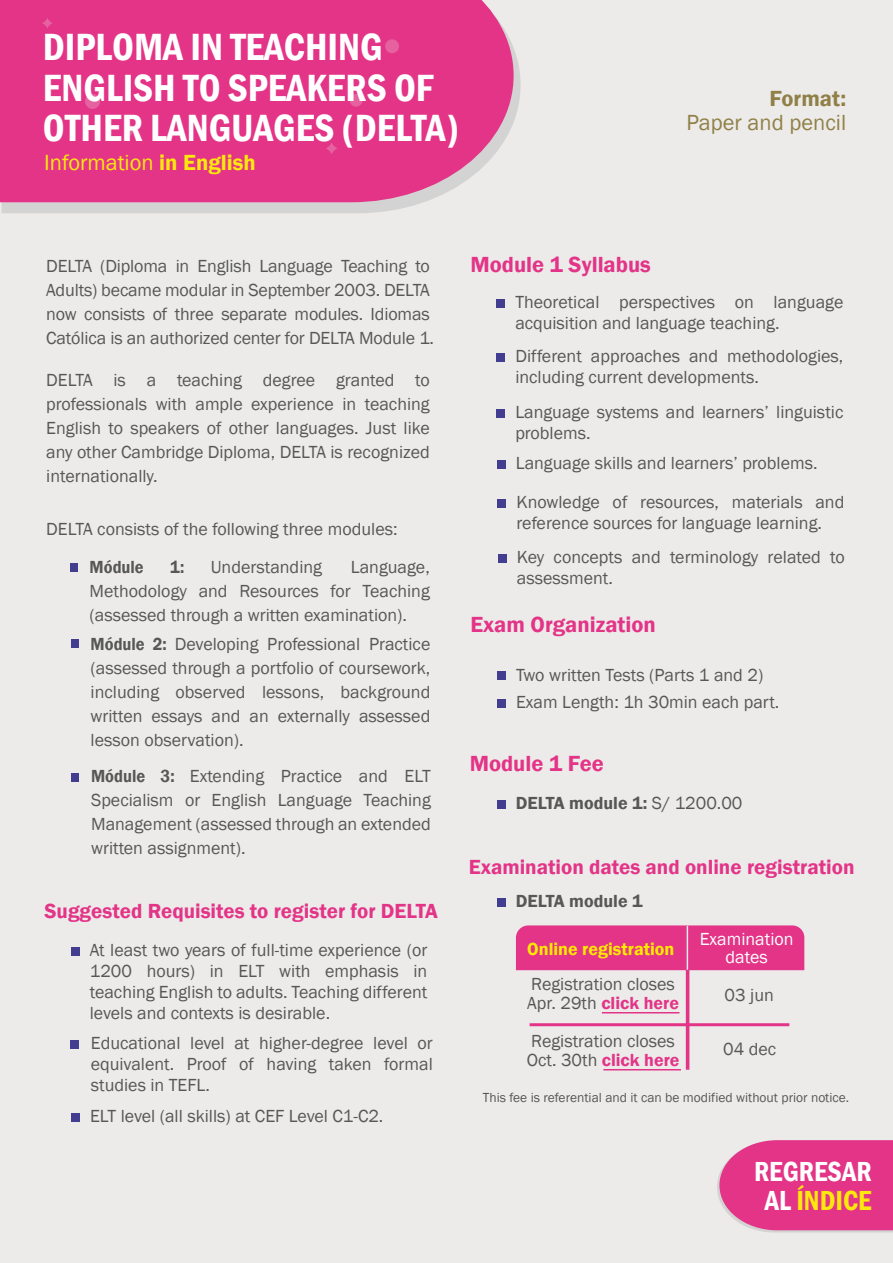
<style>
.page{position:relative;width:893px;height:1263px;background:#ecebea}
.page>*{position:absolute;margin:0;border:0;box-sizing:border-box;transform-origin:0 0}
.t1{font:600 condensed 39px/40.5px "Franklin Gothic";color:#fff}
.t2{font:600 condensed 28.35px/28.8px "Franklin Gothic";color:#fff;text-align:center}
.t3{font:600 22.5px "Franklin Gothic";color:#e33487}
.t4{font:22.5px "Franklin Gothic";color:#fbe90d}
.t5{font:22.5px "Franklin Gothic";color:#908047}
.t6{font:600 22.5px "Franklin Gothic";color:#908047}
.t7{font:600 21px "Franklin Gothic";color:#e33487}
.t8{font:18px/24px "Franklin Gothic";color:#575756}
.t9{font:600 18px "Franklin Gothic";color:#575756}
.t10{font:600 18px "Franklin Gothic";color:#ffeb00}
.t11{font:18px/18px "Franklin Gothic";color:#fff;text-align:center}
.t12{font:600 18px "Franklin Gothic";color:#575756;scale:.92 1}
.t13{font:13.5px "Franklin Gothic";color:#575756}
.s1{font-weight:600}
.s2{font-weight:400}
.s3{font-weight:600;color:#e33487}
.s4{color:#fbe90d}
</style>
<div class="page">
<svg style="left:2px;top:50px;width:519px;height:163px;fill:#d4d3d3"></svg>
<div style="left:71px;top:639px;width:8px;height:8px;background:#433d8f"></div>
<div style="left:70px;top:564px;width:8px;height:8px;background:#433d8f"></div>
<div style="left:72px;top:773px;width:7px;height:8px;background:#433d8f"></div>
<div style="left:0;top:0;width:514px;height:202px;background:#e33487"></div>
<div style="left:85px;top:94px;width:15px;height:15px;background:#e5619f;border-radius:50%"></div>
<div style="left:385px;top:39px;width:14px;height:14px;background:#e5619f;border-radius:50%"></div>
<div style="left:350px;top:94px;width:13px;height:13px;background:#e5619f;border-radius:50%"></div>
<svg style="left:326px;top:142px;width:12px;height:12px"></svg>
<svg style="left:125px;top:124px;width:12px;height:12px"></svg>
<svg style="left:42px;top:18px;width:11px;height:11px"></svg>
<div style="left:516px;top:925px;width:288px;height:45px;background:#e33487"></div>
<hr style="left:686px;top:926px;width:3px;height:144px;background:#e33487">
<hr style="left:687px;top:926px;width:1px;height:44px;background:#ecebea">
<div style="left:497px;top:800px;width:8px;height:9px;background:#433d8f"></div>
<div style="left:497px;top:898px;width:8px;height:9px;background:#433d8f"></div>
<div style="left:497px;top:299px;width:8px;height:9px;background:#433d8f"></div>
<div style="left:497px;top:353px;width:8px;height:9px;background:#433d8f"></div>
<div style="left:497px;top:409px;width:8px;height:8px;background:#433d8f"></div>
<div style="left:497px;top:460px;width:8px;height:8px;background:#433d8f"></div>
<div style="left:498px;top:499px;width:8px;height:9px;background:#433d8f"></div>
<div style="left:498px;top:554px;width:8px;height:8px;background:#433d8f"></div>
<div style="left:71px;top:947px;width:8px;height:9px;background:#433d8f"></div>
<div style="left:71px;top:1040px;width:8px;height:9px;background:#433d8f"></div>
<div style="left:71px;top:1113px;width:9px;height:8px;background:#433d8f"></div>
<div style="left:497px;top:671px;width:9px;height:8px;background:#433d8f"></div>
<div style="left:497px;top:699px;width:9px;height:9px;background:#433d8f"></div>
<svg style="left:717px;top:1140px;width:176px;height:92px;background:#e34791"></svg>
<hr style="left:602px;top:1012px;width:77px;height:1px;background:#e33487">
<hr style="left:530px;top:1023px;width:259px;height:3px;background:#e33487">
<hr style="left:603px;top:1069px;width:78px;height:1px;background:#e33487">
<h1 class="t1" style="left:43px;top:26px;width:418px">DIPLOMA IN TEACHING<br>ENGLISH TO SPEAKERS OF<br>OTHER LANGUAGES (DELTA)</h1>
<p class="t4" style="left:44px;top:148px;width:213px">Information <span class="s1">in English</span></p>
<p class="t6" style="left:770px;top:85px;width:78px">Format:</p>
<p class="t5" style="left:686px;top:108px;width:161px">Paper and pencil</p>
<p class="t8" style="left:46px;top:255px;width:389px">DELTA (Diploma in English Language Teaching to Adults) became modular in September 2003. DELTA now consists of three separate modules. Idiomas Católica is an authorized center for DELTA Module 1.</p>
<p class="t8" style="left:46px;top:368px;width:385px;text-align:justify">DELTA is a teaching degree granted to professionals with ample experience in teaching English to speakers of other languages. Just like any other Cambridge Diploma, DELTA is recognized internationally.</p>
<p class="t8" style="left:46px;top:517px;width:353px">DELTA consists of the following three modules:</p>
<p class="t12" style="left:90px;top:556px;width:60px">Módule</p>
<p class="t12" style="left:170px;top:556px;width:17px">1:</p>
<p class="t8" style="left:211px;top:555px;width:113px">Understanding</p>
<p class="t8" style="left:90px;top:555px;width:342px;text-align:justify;text-indent:261px">Language, Methodology and Resources for Teaching (assessed through a written examination).</p>
<p class="t8" style="left:91px;top:632px;width:341px;text-align:justify"><span class="s1">Módule 2:</span> Developing Professional Practice (assessed through a portfolio of coursework, including observed lessons, background written essays and an externally assessed lesson observation).</p>
<p class="t8" style="left:91px;top:764px;width:341px;text-align:justify"><span class="s1">Módule 3:</span> Extending Practice and ELT Specialism or English Language Teaching Management (assessed through an extended written assignment).</p>
<p class="t7" style="left:44px;top:898px;width:395px">Suggested Requisites to register for DELTA</p>
<p class="t8" style="left:90px;top:940px;width:339px;line-height:21px;text-align:justify">At least two years of full-time experience (or 1200 hours) in ELT with emphasis in teaching English to adults. Teaching different levels and contexts is desirable.</p>
<p class="t8" style="left:91px;top:1033px;width:344px;line-height:21px;text-align:justify">Educational level at higher-degree level or equivalent. Proof of having taken formal studies in TEFL.</p>
<p class="t8" style="left:90px;top:1104px;width:295px">ELT level (all skills) at CEF Level C1-C2.</p>
<p class="t3" style="left:470px;top:250px;width:182px">Module 1 Syllabus</p>
<p class="t8" style="left:515px;top:292px;width:330px;line-height:21px">Theoretical perspectives on language acquisition and language teaching.</p>
<p class="t8" style="left:515px;top:346px;width:330px;line-height:21px">Different approaches and methodologies, including current developments.</p>
<p class="t8" style="left:515px;top:402px;width:329px;line-height:21px">Language systems and learners’ linguistic problems.</p>
<p class="t8" style="left:516px;top:443px;width:330px;line-height:39.5px">Language skills and learners’ problems.<br>Knowledge of resources, materials and</p>
<p class="t8" style="left:516px;top:507px;width:330px;line-height:33.5px">reference sources for language learning.<br>Key concepts and terminology related to</p>
<p class="t8" style="left:517px;top:566px;width:98px">assessment.</p>
<p class="t3" style="left:470px;top:610px;width:187px">Exam Organization</p>
<p class="t8" style="left:516px;top:662px;width:265px;line-height:27px">Two written Tests (Parts 1 and 2)<br>Exam Length: 1h 30min each part.</p>
<p class="t3" style="left:470px;top:750px;width:136px">Module 1 Fee</p>
<p class="t9" style="left:516px;top:792px;width:228px">DELTA module 1: <span class="s2">S/ 1200.00</span></p>
<p class="t7" style="left:469px;top:854px;width:387px">Examination dates and online registration</p>
<p class="t9" style="left:516px;top:890px;width:128px">DELTA module 1</p>
<p class="t10" style="left:527px;top:938px;width:149px">Online registration</p>
<p class="t8" style="left:527px;top:974px;width:153px;line-height:19.5px">Registration closes<br>Apr. 29th <span class="s3">click here</span></p>
<p class="t8" style="left:527px;top:1031px;width:154px;line-height:19.5px">Registration closes<br>Oct. 30th <span class="s3">click here</span></p>
<p class="t11" style="left:700px;top:930px;width:95px">Examination dates</p>
<p class="t8" style="left:725px;top:983px;width:51px">03 jun</p>
<p class="t8" style="left:723px;top:1037px;width:55px">04 dec</p>
<p class="t13" style="left:483px;top:1089px;width:368px">This fee is referential and it can be modified without prior notice.</p>
<h2 class="t2" style="left:754px;top:1157px;width:119px">REGRESAR<br>AL <span class="s4">ÍNDICE</span></h2>
</div>
